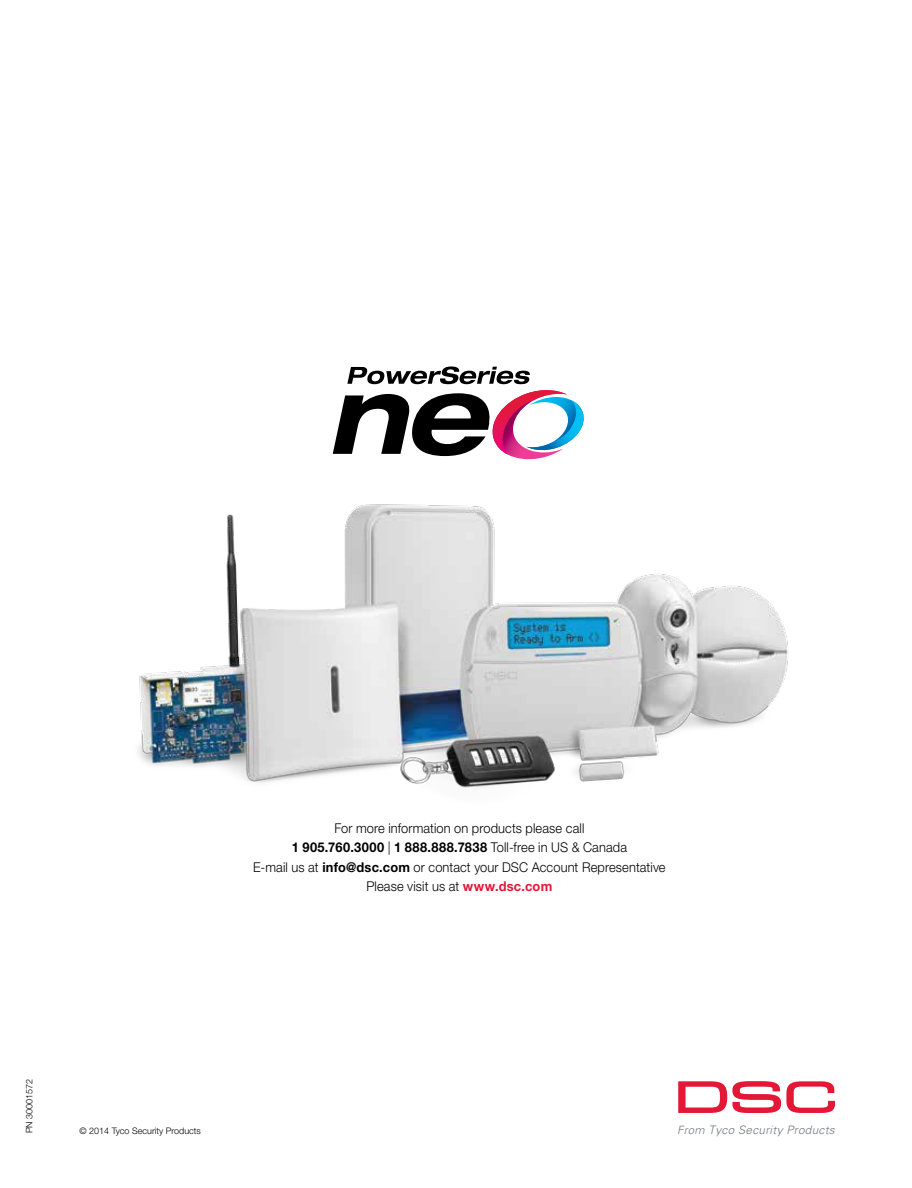
<style>
.page{position:relative;width:912px;height:1188px;background:#fff}
.page>*{position:absolute;margin:0;border:0;box-sizing:border-box;transform-origin:0 0}
.t1{font:300 13.5px/19.5px "Helvetica Neue LT Std";letter-spacing:.01em;color:#000;text-align:center;scale:.95 1}
.t2{font:italic 300 11.7px "Univers";letter-spacing:.025em;color:#70797c}
.t3{font:300 9px "Helvetica Neue LT Std";color:#000}
.s1{font-weight:700}
.s2{font-weight:700;color:#e31837}
.s3{font-size:11.4px}
</style>
<div class="page">
<svg style="left:347px;top:366px;width:183px;height:18px"></svg>
<svg style="left:339px;top:390px;width:245px;height:31px"></svg>
<img style="left:138px;top:421px;width:650px;height:367px">
<svg style="left:678px;top:1081px;width:102px;height:32px"></svg>
<svg style="left:786px;top:1081px;width:48px;height:32px"></svg>
<p class="t1" style="left:253px;top:818px;width:435px">For more information on products please call<br><span class="s1">1 905.760.3000</span> | <span class="s1">1 888.888.7838</span> Toll-free in US &amp; Canada<br>E-mail us at <span class="s1">info@dsc.com</span> or contact your DSC Account Representative Please visit us at <span class="s2">www.dsc.com</span></p>
<p class="t3" style="left:24px;top:1133px;width:56px;rotate:-90deg">PN 30001572</p>
<p class="t3" style="left:80px;top:1125px;width:123px">© 2014 Tyco Security Products</p>
<p class="t2" style="left:677px;top:1123px;width:159px"><span class="s3">From</span> Tyco Security Products</p>
</div>
